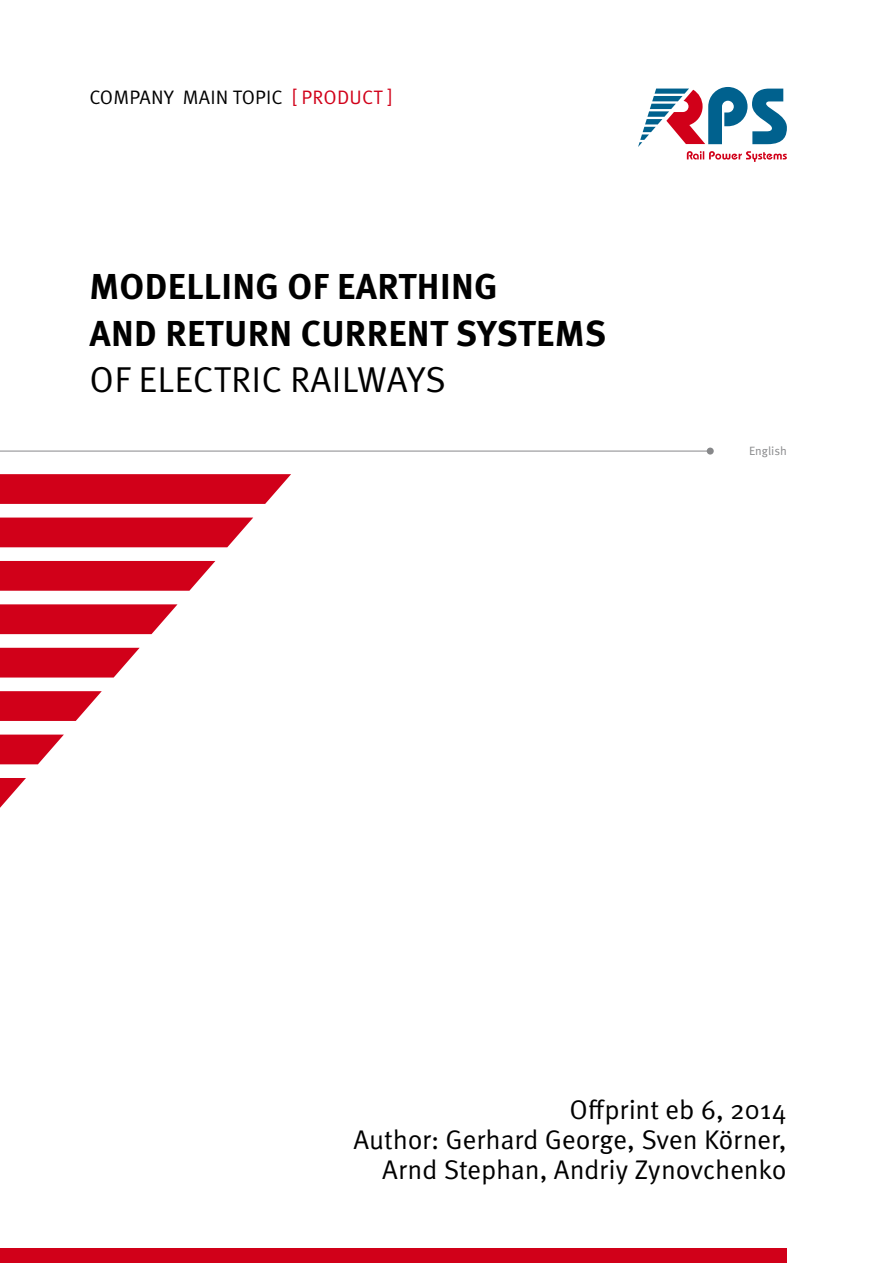
<style>
.page{position:relative;width:893px;height:1263px;background:#fff}
.page>*{position:absolute;margin:0;border:0;box-sizing:border-box;transform-origin:0 0}
.t1{font:700 36px/46.5px "Meta Pro";letter-spacing:.01em;color:#000}
.t2{font:36px "Meta Pro";letter-spacing:.01em;color:#000}
.t3{font:27px/30px "Meta Pro";letter-spacing:-.01em;color:#000;text-align:right}
.t4{font:19.5px "Meta Pro";letter-spacing:.01em;color:#000}
.t5{font:12px "Meta Pro";color:#87888a}
.s1{color:#d10019}
</style>
<div class="page">
<svg style="left:638px;top:87px;width:149px;height:75px"></svg>
<div style="left:0;top:1248px;width:787px;height:15px;background:#d10019"></div>
<div style="left:707px;top:448px;width:7px;height:7px;background:#87888a;border-radius:50%"></div>
<hr style="left:0;top:451px;width:710px;height:1px;background:#87888a">
<svg style="left:0;top:474px;width:291px;height:334px"></svg>
<p class="t4" style="left:89px;top:85px;width:305px">Company main topic <span class="s1">[ Product ]</span></p>
<h1 class="t1" style="left:89px;top:265px;width:518px">MODELLING OF EARTHING<br>AND RETURN CURRENT SYSTEMS</h1>
<h1 class="t2" style="left:89px;top:357px;width:354px">of electric railways</h1>
<p class="t5" style="left:749px;top:443px;width:39px">English</p>
<p class="t3" style="left:353px;top:1095px;width:435px">Offprint eb 6, 2014<br>Author: Gerhard George, Sven Körner,<br>Arnd Stephan, Andriy Zynovchenko</p>
</div>
